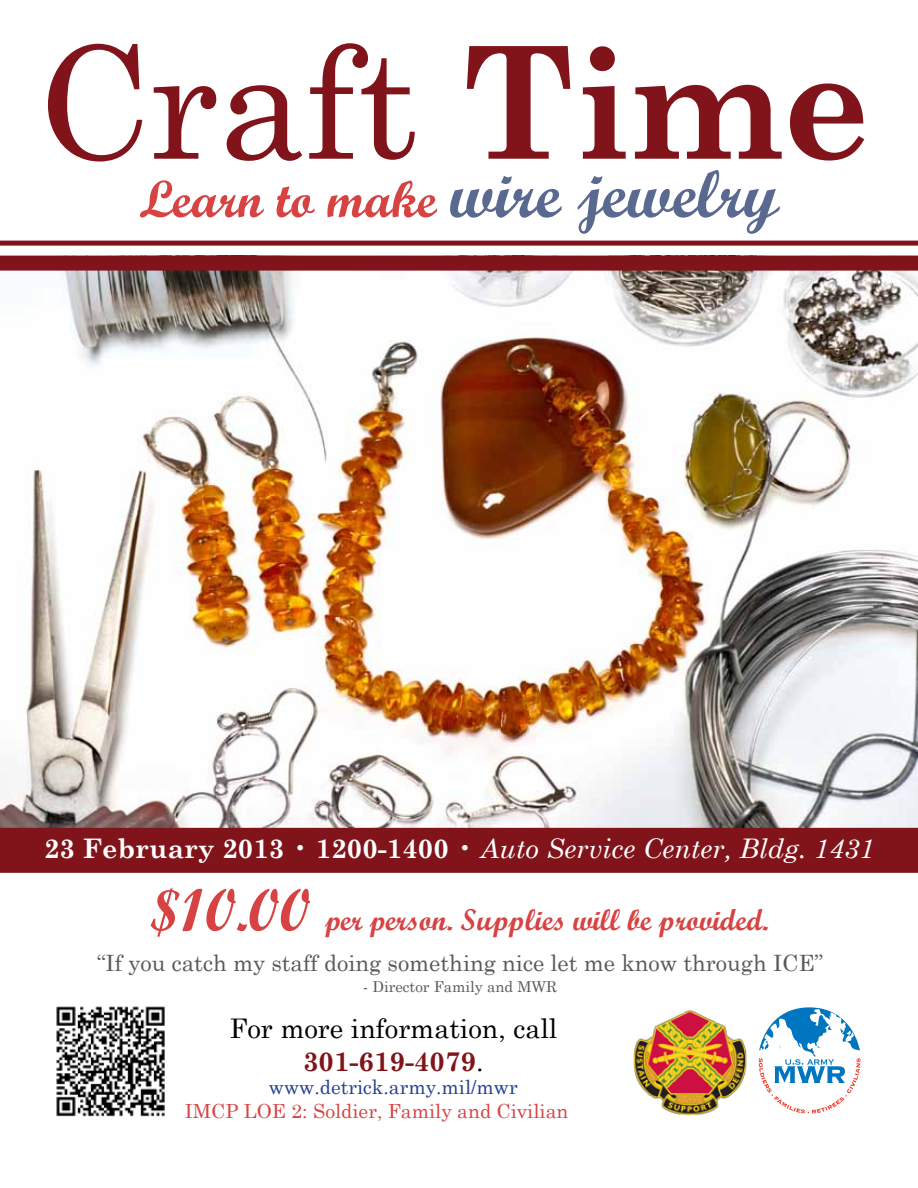
<style>
.page{position:relative;width:918px;height:1188px;background:#fff}
.page>*{position:absolute;margin:0;border:0;box-sizing:border-box;transform-origin:0 0}
.t1{font:156px "Century Schoolbook";color:#81141a}
.t2{font:52.5px "Script MT Bold";color:#d74343}
.t3{font:30px "Script MT Bold";color:#d74343}
.t4{font:italic 27px "Century Schoolbook";color:#fff}
.t5{font:27px/32.4px "Century Schoolbook";color:#000;text-align:center}
.t6{font:22.5px "Century Schoolbook";color:#58595b}
.t7{font:19.5px "Century Schoolbook";color:#d74343}
.t8{font:19.5px "Century Schoolbook";color:#25408f}
.t9{font:15px "Century Schoolbook";color:#58595b}
.s1{font-weight:700}
.s2{font-size:67.5px;color:#5a6990}
.s3{font-weight:700;font-style:normal}
.s4{font-style:normal}
.s5{font-size:60px}
.s6{font-weight:700;color:#81141a}
</style>
<div class="page">
<svg style="left:759px;top:1007px;width:101px;height:107px"></svg>
<img style="left:633px;top:1010px;width:114px;height:106px">
<img style="left:56px;top:1006px;width:109px;height:111px">
<img style="left:0;top:271px;width:918px;height:557px">
<div style="left:0;top:241px;width:918px;height:5px;background:#81141a"></div>
<div style="left:0;top:256px;width:918px;height:15px;background:#81141a"></div>
<div style="left:0;top:828px;width:918px;height:45px;background:#81141a"></div>
<h1 class="t1" style="left:37px;top:-29px;width:836px">Craft <span class="s1">Time</span></h1>
<h2 class="t2" style="left:139px;top:167px;width:641px">Learn to make <span class="s2">wire jewelry</span></h2>
<p class="t4" style="left:44px;top:828px;width:832px"><span class="s3">23 February 2013</span> <span class="s4">•</span> <span class="s3">1200-1400</span> <span class="s4">•</span> Auto Service Center, Bldg. 1431</p>
<h3 class="t3" style="left:149px;top:902px;width:621px"><span class="s5">$10.00</span> per person. Supplies will be provided.</h3>
<p class="t6" style="left:97px;top:944px;width:728px">“If you catch my staff doing something nice let me know through ICE”</p>
<p class="t9" style="left:363px;top:974px;width:195px">- Director Family and MWR</p>
<p class="t5" style="left:229px;top:1010px;width:330px">For more information, call<br><span class="s6">301-619-4079</span>.</p>
<p class="t8" style="left:269px;top:1071px;width:250px">www.detrick.army.mil/mwr</p>
<p class="t7" style="left:185px;top:1094px;width:385px">IMCP LOE 2: Soldier, Family and Civilian</p>
</div>
